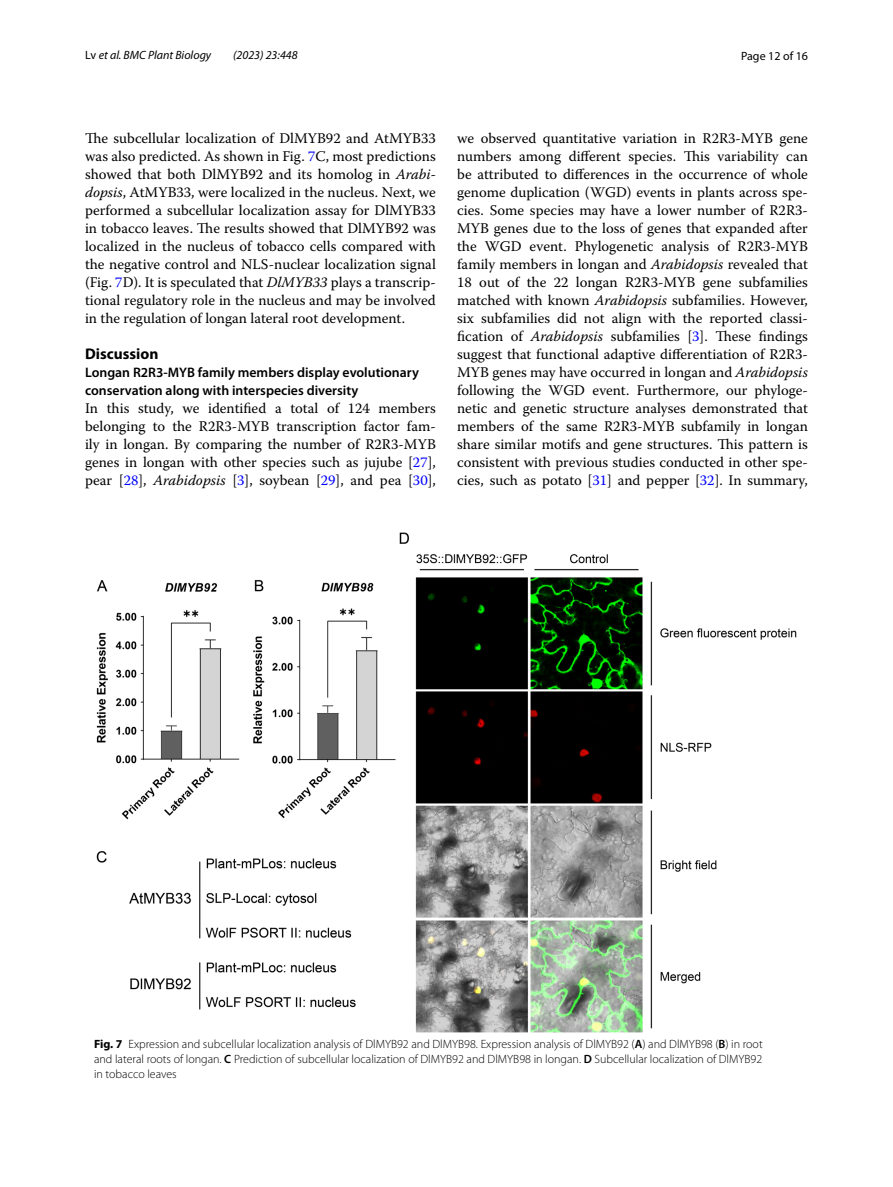
<style>
.page{position:relative;width:893px;height:1187px;background:#fff}
.page>*{position:absolute;margin:0;border:0;box-sizing:border-box;transform-origin:0 0}
.t1{font:700 15.45px "Myriad Pro";color:#000}
.t2{font:14.7px/18px "Warnock Pro";color:#000;text-align:justify}
.t3{font:600 13.8px/18px "Myriad Pro";color:#000}
.t4{font:300 12px/15px "Myriad Pro";color:#000;text-align:justify}
.t5{font:italic 12px "Myriad Pro";color:#000}
.t6{font:12px "Myriad Pro";color:#000}
.s1{font-style:normal}
.s2{color:#00f}
.s3{font-style:italic}
.s4{font-weight:700}
.s5{font-weight:600}
</style>
<div class="page">
<img style="left:96px;top:532px;width:701px;height:500px">
<p class="t5" style="left:85px;top:48px;width:128px"><span class="s1">Lv</span> et al. BMC Plant Biology</p>
<p class="t5" style="left:233px;top:48px;width:66px">(2023) 23:448</p>
<p class="t6" style="left:741px;top:48px;width:68px">Page 12 of 16</p>
<p class="t2" style="left:85px;top:128px;width:352px">The subcellular localization of DlMYB92 and AtMYB33 was also predicted. As shown in Fig. <span class="s2">7</span>C, most predictions showed that both DlMYB92 and its homolog in <span class="s3">Arabi&shy;dopsis</span>, AtMYB33, were localized in the nucleus. Next, we performed a subcellular localization assay for DlMYB33 in tobacco leaves. The results showed that DlMYB92 was localized in the nucleus of tobacco cells compared with the negative control and NLS-nuclear localization signal (Fig. <span class="s2">7</span>D). It is speculated that <span class="s3">DlMYB33</span> plays a transcrip&shy;tional regulatory role in the nucleus and may be involved in the regulation of longan lateral root development.</p>
<p class="t1" style="left:85px;top:343px;width:75px">Discussion</p>
<p class="t3" style="left:85px;top:363px;width:335px">Longan R2R3‑MYB family members display evolutionary conservation along with interspecies diversity</p>
<p class="t2" style="left:85px;top:398px;width:352px">In this study, we identified a total of 124 members belonging to the R2R3-MYB transcription factor fam&shy;ily in longan. By comparing the number of R2R3-MYB genes in longan with other species such as jujube [<span class="s2">27</span>], pear [<span class="s2">28</span>], <span class="s3">Arabidopsis</span> [<span class="s2">3</span>], soybean [<span class="s2">29</span>], and pea [<span class="s2">30</span>],</p>
<p class="t2" style="left:457px;top:128px;width:352px">we observed quantitative variation in R2R3-MYB gene numbers among different species. This variability can be attributed to differences in the occurrence of whole genome duplication (WGD) events in plants across spe&shy;cies. Some species may have a lower number of R2R3- MYB genes due to the loss of genes that expanded after the WGD event. Phylogenetic analysis of R2R3-MYB family members in longan and <span class="s3">Arabidopsis</span> revealed that 18 out of the 22 longan R2R3-MYB gene subfamilies matched with known <span class="s3">Arabidopsis</span> subfamilies. However, six subfamilies did not align with the reported classi&shy;fication of <span class="s3">Arabidopsis</span> subfamilies [<span class="s2">3</span>]. These findings suggest that functional adaptive differentiation of R2R3- MYB genes may have occurred in longan and <span class="s3">Arabidopsis </span>following the WGD event. Furthermore, our phyloge&shy;netic and genetic structure analyses demonstrated that members of the same R2R3-MYB subfamily in longan share similar motifs and gene structures. This pattern is consistent with previous studies conducted in other spe&shy;cies, such as potato [<span class="s2">31</span>] and pepper [<span class="s2">32</span>]. In summary,</p>
<p class="t4" style="left:94px;top:1036px;width:670px"><span class="s4">Fig. 7</span> Expression and subcellular localization analysis of DlMYB92 and DlMYB98. Expression analysis of DlMYB92 (<span class="s5">A</span>) and DlMYB98 (<span class="s5">B</span>) in root and lateral roots of longan. <span class="s5">C</span> Prediction of subcellular localization of DlMYB92 and DlMYB98 in longan. <span class="s5">D</span> Subcellular localization of DlMYB92 in tobacco leaves</p>
</div>
